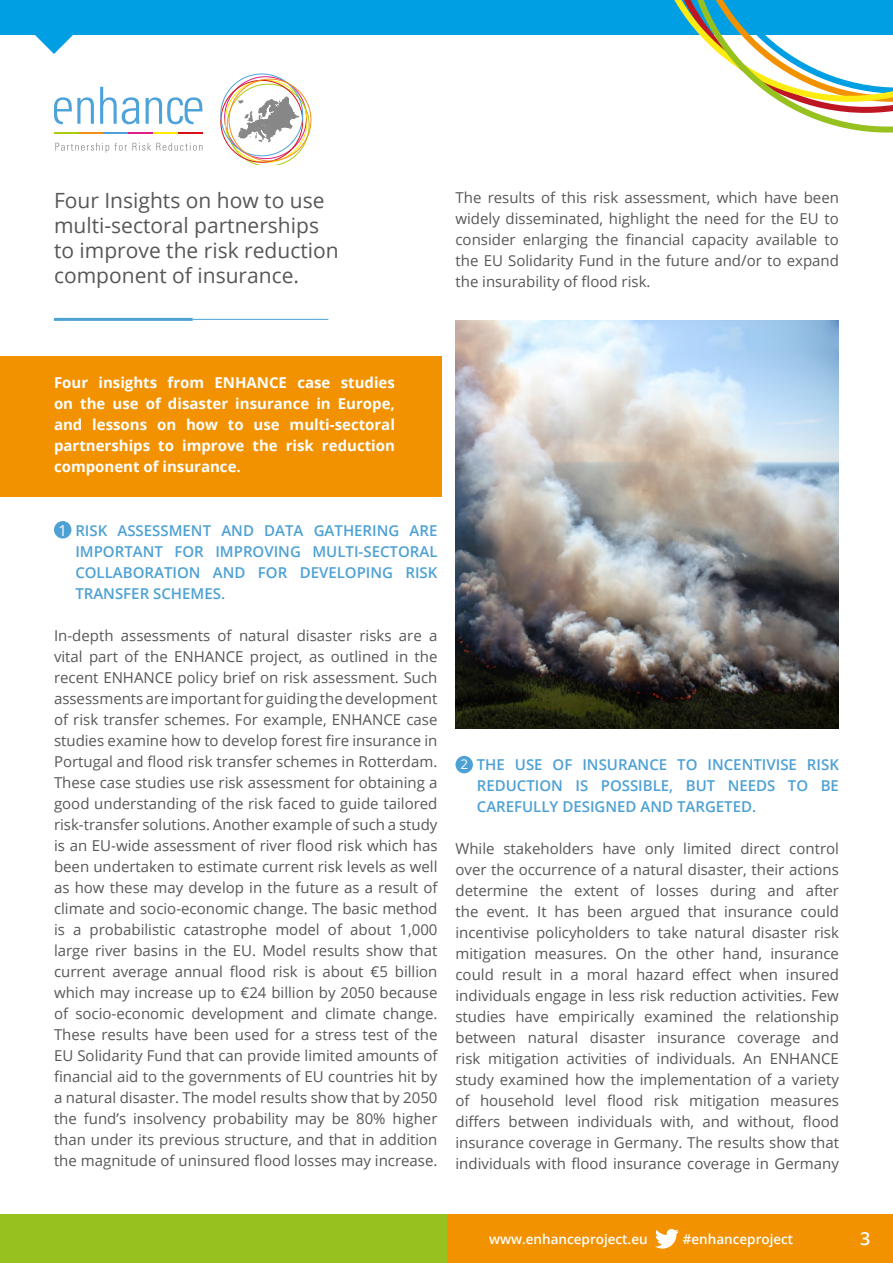
<style>
.page{position:relative;width:893px;height:1263px;background:#fff}
.page>*{position:absolute;margin:0;border:0;box-sizing:border-box;transform-origin:0 0}
.t1{font:21px/25.2px "Open Sans";color:#575756}
.t2{font:600 18px "Open Sans";color:#fff}
.t3{font:15px/21px "Open Sans";color:#575756;text-align:justify}
.t4{font:600 15px/21px "Open Sans";color:#4da1d4;text-align:justify}
.t5{font:700 15px/21px "Open Sans";color:#fff;text-align:justify}
.t6{font:15px "Open Sans";color:#fff}
.t7{font:600 13.5px "Open Sans";color:#fff}
.t8{font:13.5px "Open Sans";color:#fff}
</style>
<div class="page">
<div style="left:0;top:356px;width:441px;height:140px;background:#f39200"></div>
<div style="left:0;top:0;width:893px;height:35px;background:#009fe3"></div>
<svg style="left:35px;top:35px;width:38px;height:19px"></svg>
<div style="left:446px;top:1214px;width:447px;height:49px;background:#f39200"></div>
<div style="left:0;top:1214px;width:446px;height:49px;background:#96c11f"></div>
<svg style="left:655px;top:1229px;width:24px;height:19px"></svg>
<img style="left:227px;top:84px;width:82px;height:80px">
<div style="left:221px;top:74px;width:82px;height:82px;border:1px solid #4ea2da;border-radius:50%"></div>
<div style="left:229px;top:79px;width:82px;height:82px;border:1px solid #f3901c;border-radius:50%"></div>
<svg style="left:54px;top:97px;width:40px;height:27px"></svg>
<svg style="left:100px;top:87px;width:39px;height:37px"></svg>
<svg style="left:146px;top:97px;width:56px;height:27px"></svg>
<svg style="left:55px;top:143px;width:147px;height:10px"></svg>
<svg style="left:54px;top:133px;width:148px;height:1px"></svg>
<svg style="left:674px;top:0;width:219px;height:133px"></svg>
<div style="left:54px;top:521px;width:17px;height:17px;background:#4da1d4;border-radius:50%"></div>
<div style="left:455px;top:756px;width:18px;height:17px;background:#4da1d4;border-radius:50%"></div>
<hr style="left:54px;top:318px;width:139px;height:3px;background:#4da1d4">
<hr style="left:193px;top:319px;width:135px;height:1px;background:#4da1d4">
<img style="left:455px;top:321px;width:384px;height:407px">
<p class="t1" style="left:54px;top:187px;width:286px">Four Insights on how to use multi-sectoral partnerships to improve the risk reduction component of insurance.</p>
<p class="t3" style="left:455px;top:187px;width:385px">The results of this risk assessment, which have been widely disseminated, highlight the need for the EU to consider enlarging the financial capacity available to the EU Solidarity Fund in the future and/or to expand the insurability of flood risk.</p>
<p class="t5" style="left:54px;top:372px;width:342px">Four insights from ENHANCE case studies on the use of disaster insurance in Europe, and lessons on how to use multi-sectoral partnerships to improve the risk reduction component of insurance.</p>
<p class="t6" style="left:58px;top:520px;width:10px">1</p>
<p class="t4" style="left:75px;top:519px;width:364px">RISK ASSESSMENT AND DATA GATHERING ARE IMPORTANT FOR IMPROVING MULTI-SECTORAL COLLABORATION AND FOR DEVELOPING RISK TRANSFER SCHEMES.</p>
<p class="t3" style="left:54px;top:624px;width:385px">In-depth assessments of natural disaster risks are a vital part of the ENHANCE project, as outlined in the recent ENHANCE policy brief on risk assessment. Such assessments are important for guiding the development of risk transfer schemes. For example, ENHANCE case studies examine how to develop forest fire insurance in Portugal and flood risk transfer schemes in Rotterdam.<br>These case studies use risk assessment for obtaining a good understanding of the risk faced to guide tailored risk-transfer solutions. Another example of such a study is an EU-wide assessment of river flood risk which has been undertaken to estimate current risk levels as well as how these may develop in the future as a result of climate and socio-economic change. The basic method is a probabilistic catastrophe model of about 1,000 large river basins in the EU. Model results show that current average annual flood risk is about €5 billion which may increase up to €24 billion by 2050 because of socio-economic development and climate change.<br>These results have been used for a stress test of the EU Solidarity Fund that can provide limited amounts of financial aid to the governments of EU countries hit by a natural disaster. The model results show that by 2050 the fund’s insolvency probability may be 80% higher than under its previous structure, and that in addition the magnitude of uninsured flood losses may increase.</p>
<p class="t8" style="left:460px;top:755px;width:9px">2</p>
<p class="t4" style="left:477px;top:754px;width:364px">THE USE OF INSURANCE TO INCENTIVISE RISK REDUCTION IS POSSIBLE, BUT NEEDS TO BE CAREFULLY DESIGNED AND TARGETED.</p>
<p class="t3" style="left:455px;top:838px;width:385px">While stakeholders have only limited direct control over the occurrence of a natural disaster, their actions determine the extent of losses during and after the event. It has been argued that insurance could incentivise policyholders to take natural disaster risk mitigation measures. On the other hand, insurance could result in a moral hazard effect when insured individuals engage in less risk reduction activities. Few studies have empirically examined the relationship between natural disaster insurance coverage and risk mitigation activities of individuals. An ENHANCE study examined how the implementation of a variety of household level flood risk mitigation measures differs between individuals with, and without, flood insurance coverage in Germany. The results show that individuals with flood insurance coverage in Germany</p>
<p class="t7" style="left:489px;top:1229px;width:160px">www.enhanceproject.eu</p>
<p class="t7" style="left:683px;top:1229px;width:112px">#enhanceproject</p>
<p class="t2" style="left:860px;top:1226px;width:12px">3</p>
</div>
